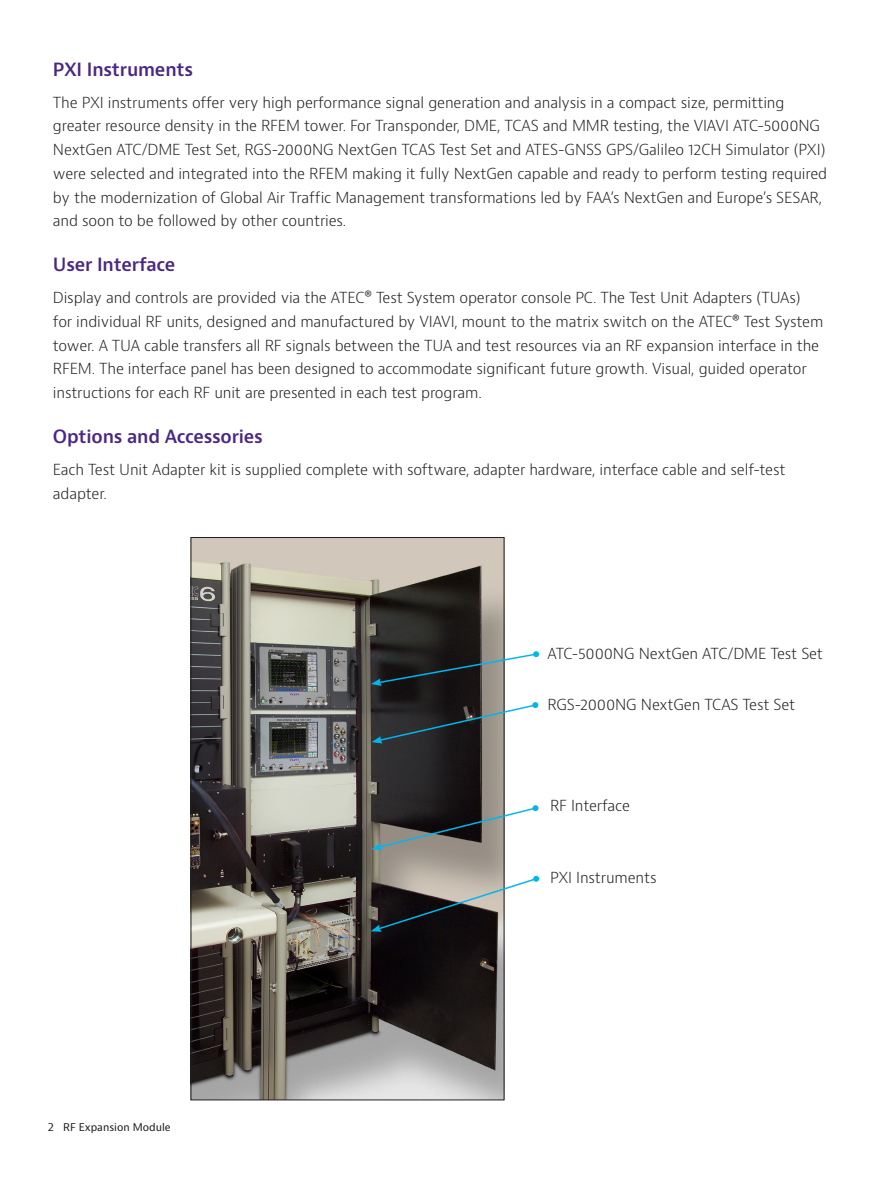
<style>
.page{position:relative;width:893px;height:1191px;background:#fff}
.page>*{position:absolute;margin:0;border:0;box-sizing:border-box;transform-origin:0 0}
.H2_Heading_Purple_12{font:600 17.85px "Bernino Sans";letter-spacing:-.01em;color:#4a2785}
.P_10_16{font:300 14.85px/23.7px "Bernino Sans";letter-spacing:-.01em;color:#231f20}
.Running_foot__left{font:10.35px "Bernino Sans";color:#231f20}
</style>
<div class="page">
<img style="left:193px;top:539px;width:309px;height:559px">
<svg style="left:371px;top:651px;width:168px;height:35px"></svg>
<svg style="left:372px;top:702px;width:166px;height:41px"></svg>
<svg style="left:371px;top:805px;width:167px;height:45px"></svg>
<svg style="left:371px;top:875px;width:168px;height:56px"></svg>
<p class="H2_Heading_Purple_12" style="left:53px;top:58px;width:142px">PXI Instruments</p>
<p class="P_10_16" style="left:53px;top:91px;width:776px">The PXI instruments offer very high performance signal generation and analysis in a compact size, permitting greater resource density in the RFEM tower. For Transponder, DME, TCAS and MMR testing, the VIAVI ATC-5000NG NextGen ATC/DME Test Set, RGS-2000NG NextGen TCAS Test Set and ATES-GNSS GPS/Galileo 12CH Simulator (PXI) were selected and integrated into the RFEM making it fully NextGen capable and ready to perform testing required by the modernization of Global Air Traffic Management transformations led by FAA’s NextGen and Europe’s SESAR, and soon to be followed by other countries.</p>
<p class="H2_Heading_Purple_12" style="left:53px;top:253px;width:124px">User Interface</p>
<p class="P_10_16" style="left:53px;top:286px;width:772px">Display and controls are provided via the ATEC® Test System operator console PC. The Test Unit Adapters (TUAs) for individual RF units, designed and manufactured by VIAVI, mount to the matrix switch on the ATEC® Test System tower. A TUA cable transfers all RF signals between the TUA and test resources via an RF expansion interface in the RFEM. The interface panel has been designed to accommodate significant future growth. Visual, guided operator instructions for each RF unit are presented in each test program.</p>
<p class="H2_Heading_Purple_12" style="left:53px;top:425px;width:212px">Options and Accessories</p>
<p class="P_10_16" style="left:53px;top:458px;width:734px">Each Test Unit Adapter kit is supplied complete with software, adapter hardware, interface cable and self-test adapter.</p>
<p class="P_10_16" style="left:547px;top:642px;width:277px">ATC-5000NG NextGen ATC/DME Test Set</p>
<p class="P_10_16" style="left:547px;top:692px;width:249px">RGS-2000NG NextGen TCAS Test Set</p>
<p class="P_10_16" style="left:550px;top:793px;width:81px">RF Interface</p>
<p class="Running_foot__left" style="left:48px;top:1121px;width:124px">2 RF Expansion Module</p>
<p class="P_10_16" style="left:550px;top:866px;width:108px">PXI Instruments</p>
</div>
